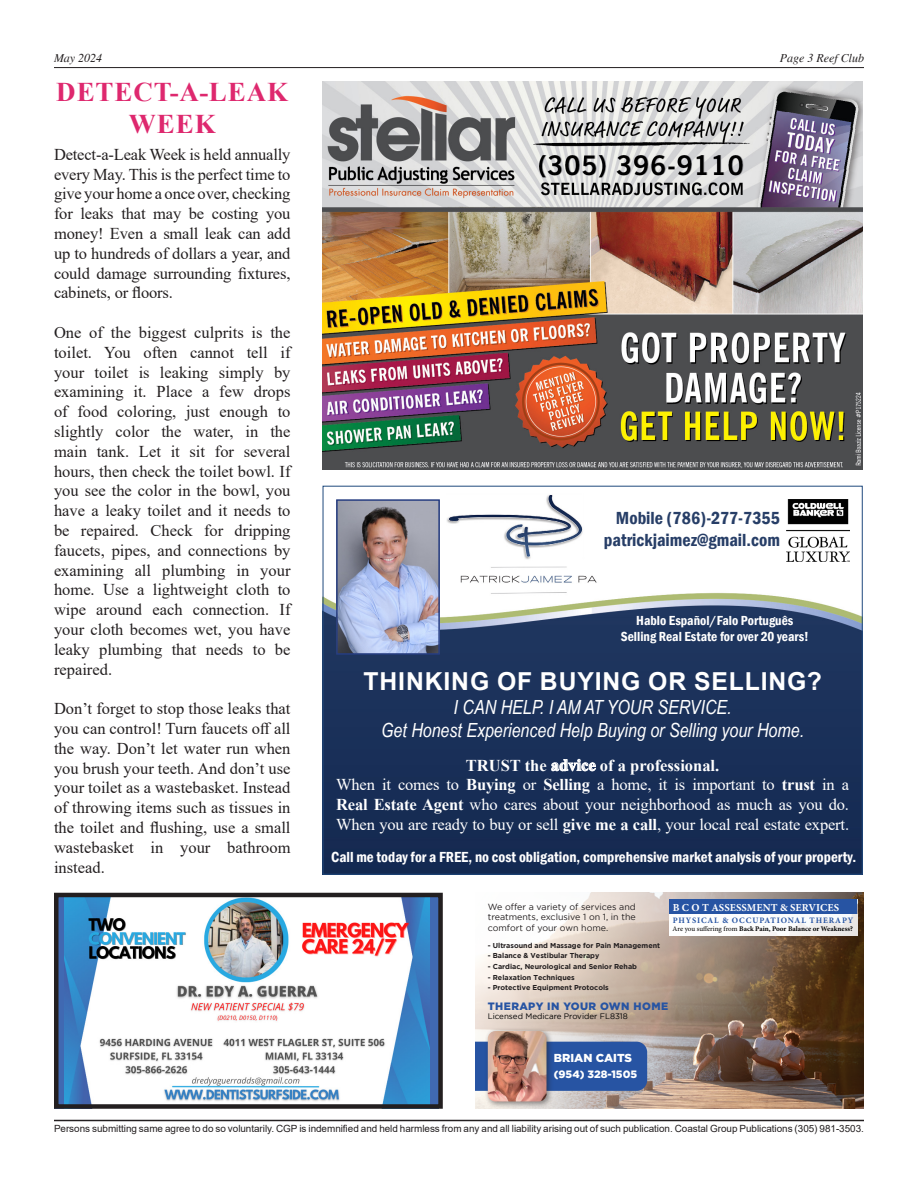
<style>
.page{position:relative;width:918px;height:1188px;background:#fff}
.page>*{position:absolute;margin:0;border:0;box-sizing:border-box;transform-origin:0 0}
.t1{font:700 27px/32.4px "Times New Roman";letter-spacing:.035em;color:#de286e;text-align:center}
.t2{font:700 24.75px "Arial";letter-spacing:.035em;color:#fff}
.t3{font:italic 19.5px/23.4px "Arial Narrow";color:#fff;text-align:center}
.t4{font:600 condensed 18px/22.5px "Franklin Gothic";color:#273e67;text-align:right}
.t5{font:16.5px/19.8px "Times New Roman";color:#231f20;text-align:justify}
.t6{font:16.5px/19.8px "Times New Roman";letter-spacing:-.01em;color:#fff;text-align:center}
.t7{font:700 16.05px "Minion Pro";letter-spacing:.01em;color:#fff}
.t8{font:600 condensed 15px "Franklin Gothic";color:#fff}
.t9{font:600 condensed 13.5px/16.2px "Franklin Gothic";color:#fff;text-align:center}
.t10{font:italic 12px "Times";color:#231f20}
.t11{font:900 11.55px "Gotham";color:#fff}
.t12{font:700 10.65px "Minion Pro";letter-spacing:.01em;color:#fff}
.t13{font:900 10.65px "Gotham";letter-spacing:.04em;color:#2754a3}
.t14{font:900 10.65px "Gotham";color:#fff}
.t15{font:9.9px "Arial";letter-spacing:-.005em;color:#231f20}
.t16{font:8.85px/10.6px "Gotham";color:#231f20;text-align:justify}
.t17{font:700 8.25px "Minion Pro";letter-spacing:.11em;color:#2754a3}
.t18{font:7.95px "Gotham";color:#000}
.t19{font:700 7.05px "Gotham";color:#231f20}
.t20{font:700 7.05px "Minion Pro";color:#000}
.s1{font-weight:700}
.s2{font-weight:400}
</style>
<div class="page">
<hr style="left:54px;top:67px;width:810px;height:1px;background:#231f20">
<hr style="left:54px;top:1120px;width:810px;height:1px;background:#231f20">
<img style="left:325px;top:530px;width:536px;height:343px">
<img style="left:446px;top:495px;width:152px;height:101px">
<img style="left:339px;top:502px;width:98px;height:150px">
<div style="left:336px;top:499px;width:104px;height:156px;border:2px solid #263d81"></div>
<img style="left:786px;top:499px;width:63px;height:62px">
<img style="left:323px;top:81px;width:540px;height:389px">
<img style="left:475px;top:893px;width:389px;height:216px">
<div style="left:475px;top:1042px;width:172px;height:49px;background:#2754a3"></div>
<div style="left:484px;top:1028px;width:70px;height:81px;background:#231f20;opacity:.5"></div>
<img style="left:488px;top:1031px;width:59px;height:70px">
<svg style="left:670px;top:899px;width:187px;height:1px"></svg>
<div style="left:670px;top:900px;width:187px;height:14px;background:#2754a3"></div>
<div style="left:670px;top:914px;width:187px;height:22px;background:linear-gradient(to right,#fff,#efeeee)"></div>
<div style="left:54px;top:893px;width:384px;height:216px;background:#4069b2"></div>
<img style="left:65px;top:899px;width:365px;height:204px">
<div style="left:54px;top:893px;width:389px;height:216px;border:5px solid #231f20"></div>
<p class="t10" style="left:54px;top:52px;width:50px">May 2024</p>
<p class="t10" style="left:780px;top:52px;width:86px">Page 3 Reef Club</p>
<p class="t1" style="left:56px;top:75px;width:234px">DETECT-A-LEAK<br>WEEK</p>
<p class="t5" style="left:54px;top:144px;width:238px">Detect-a-Leak Week is held annually every May. This is the perfect time to give your home a once over, checking for leaks that may be costing you money! Even a small leak can add up to hundreds of dollars a year, and could damage surrounding fixtures, cabinets, or floors.</p>
<p class="t5" style="left:54px;top:322px;width:238px">One of the biggest culprits is the toilet. You often cannot tell if your toilet is leaking simply by examining it. Place a few drops of food coloring, just enough to slightly color the water, in the main tank. Let it sit for several hours, then check the toilet bowl. If you see the color in the bowl, you have a leaky toilet and it needs to be repaired. Check for dripping faucets, pipes, and connections by examining all plumbing in your home. Use a lightweight cloth to wipe around each connection. If your cloth becomes wet, you have leaky plumbing that needs to be repaired.</p>
<p class="t5" style="left:54px;top:698px;width:238px">Don’t forget to stop those leaks that you can control! Turn faucets off all the way. Don’t let water run when you brush your teeth. And don’t use your toilet as a wastebasket. Instead of throwing items such as tissues in the toilet and flushing, use a small wastebasket in your bathroom instead.</p>
<p class="t4" style="left:604px;top:506px;width:177px">Mobile (786)-277-7355 patrickjaimez@gmail.com</p>
<p class="t9" style="left:621px;top:612px;width:190px">Hablo Español/Falo Português<br>Selling Real Estate for over 20 years!</p>
<p class="t2" style="left:364px;top:664px;width:460px">THINKING OF BUYING OR SELLING?</p>
<p class="t3" style="left:381px;top:695px;width:425px">I CAN HELP. I AM AT YOUR SERVICE.<br>Get Honest Experienced Help Buying or Selling your Home.</p>
<p class="t6" style="left:336px;top:755px;width:515px"><span class="s1">TRUST the advice of a professional.<br></span>When it comes to <span class="s1">Buying</span> or <span class="s1">Selling</span> a home, it is important to <span class="s1">trust</span> in a <span class="s1">Real Estate Agent</span> who cares about your neighborhood as much as you do.<br>When you are ready to buy or sell <span class="s1">give me a call</span>, your local real estate expert.</p>
<p class="t7" style="left:488px;top:838px;width:251px">B C O T ASSESSMENT &amp; SERVICES</p>
<p class="t8" style="left:331px;top:847px;width:527px">Call me today for a FREE, no cost obligation, comprehensive market analysis of your property.</p>
<p class="t16" style="left:488px;top:901px;width:150px">We offer a variety of services and treatments, exclusive 1 on 1, in the comfort of your own home.</p>
<p class="t19" style="left:488px;top:941px;width:174px">- Ultrasound and Massage for Pain Management</p>
<p class="t19" style="left:488px;top:952px;width:113px">- Balance &amp; Vestibular Therapy</p>
<p class="t19" style="left:488px;top:963px;width:151px">- Cardiac, Neurological and Senior Rehab</p>
<p class="t19" style="left:488px;top:973px;width:88px">- Relaxation Techniques</p>
<p class="t19" style="left:488px;top:984px;width:122px">- Protective Equipment Protocols</p>
<p class="t12" style="left:673px;top:900px;width:168px">B C O T ASSESSMENT &amp; SERVICES</p>
<p class="t17" style="left:673px;top:914px;width:182px">PHYSICAL &amp; OCCUPATIONAL THERAPY</p>
<p class="t20" style="left:673px;top:924px;width:182px"><span class="s2">Are you suffering from</span> Back Pain, Poor Balance or Weakness?</p>
<p class="t13" style="left:488px;top:1000px;width:182px">THERAPY IN YOUR OWN HOME</p>
<p class="t18" style="left:488px;top:1012px;width:142px">Licensed Medicare Provider FL8318</p>
<p class="t11" style="left:554px;top:1052px;width:80px">BRIAN CAITS</p>
<p class="t14" style="left:554px;top:1069px;width:85px">(954) 328-1505</p>
<p class="t15" style="left:54px;top:1122px;width:811px">Persons submitting same agree to do so voluntarily. CGP is indemnified and held harmless from any and all liability arising out of such publication. Coastal Group Publications (305) 981-3503.</p>
</div>
